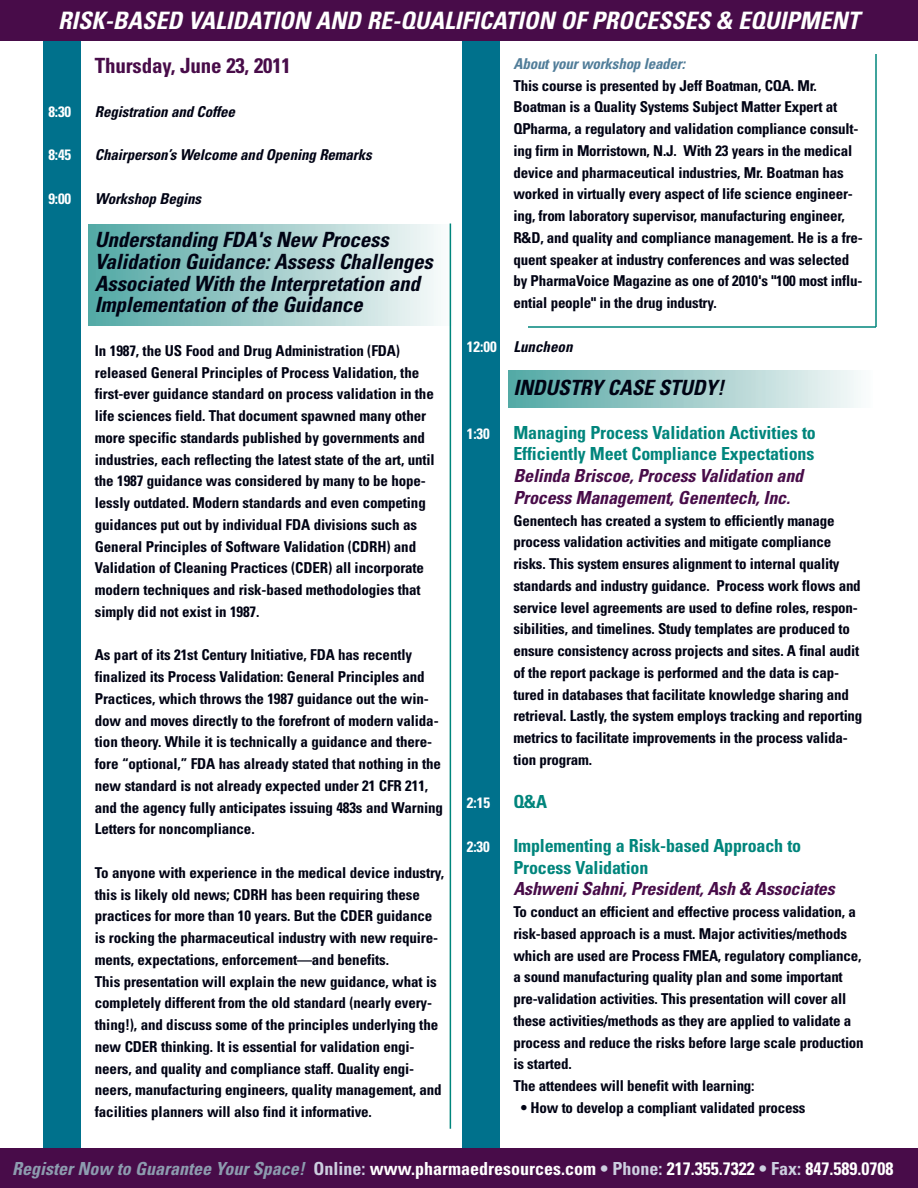
<style>
.page{position:relative;width:918px;height:1188px;background:#fff}
.page>*{position:absolute;margin:0;border:0;box-sizing:border-box;transform-origin:0 0}
.t1{font:italic 700 condensed 24px "Univers";color:#fff}
.t2{font:italic 700 condensed 21px/21.8px "Univers";letter-spacing:-.01em;color:#000314}
.t3{font:700 condensed 21px "Univers";letter-spacing:-.01em;color:#480c49}
.t4{font:700 condensed 18px/21.8px "Univers";letter-spacing:-.01em;color:#00857c}
.t5{font:italic 700 condensed 18px/21.8px "Univers";letter-spacing:-.01em;color:#480c49}
.t6{font:700 condensed 18px "Univers";color:#fff}
.t7{font:700 condensed 15px/21.8px "Univers";letter-spacing:-.01em;color:#000314}
.t8{font:italic 700 condensed 15px "Univers";letter-spacing:-.01em;color:#000314}
.t9{font:italic 700 condensed 15px "Univers";letter-spacing:-.015em;color:#517d99}
.t10{font:700 condensed 15px "Univers";letter-spacing:-.01em;color:#fff}
.s1{font-style:normal;color:#fff}
.s2{font-style:italic;color:#8d9caf}
.s3{color:#cdcfe0}
</style>
<div class="page">
<div style="left:508px;top:370px;width:364px;height:37px;background:linear-gradient(to right,#51a6a3,#f8f9f9)"></div>
<div style="left:88px;top:224px;width:364px;height:102px;background:linear-gradient(to right,#51a6a3,#f8f9f9)"></div>
<div style="left:463px;top:29px;width:37px;height:1131px;background:#00718c"></div>
<div style="left:44px;top:31px;width:37px;height:1135px;background:#00718c"></div>
<div style="left:0;top:1148px;width:918px;height:40px;background:#480c49"></div>
<div style="left:0;top:0;width:918px;height:40px;background:#480c49"></div>
<hr style="left:875px;top:54px;width:2px;height:273px;background:#00857c">
<hr style="left:528px;top:326px;width:348px;height:2px;background:#00857c">
<hr style="left:450px;top:224px;width:1px;height:905px;background:#00857c">
<h1 class="t1" style="left:58px;top:11px;width:803px">RISK-BASED VALIDATION AND RE-QUALIFICATION OF PROCESSES &amp; EQUIPMENT</h1>
<h2 class="t3" style="left:95px;top:58px;width:197px">Thursday, June 23, 2011</h2>
<p class="t10" style="left:48px;top:106px;width:24px">8:30</p>
<p class="t8" style="left:95px;top:106px;width:142px">Registration and Coffee</p>
<p class="t10" style="left:48px;top:149px;width:24px">8:45</p>
<p class="t8" style="left:95px;top:149px;width:278px">Chairperson’s Welcome and Opening Remarks</p>
<p class="t10" style="left:48px;top:193px;width:24px">9:00</p>
<p class="t8" style="left:95px;top:193px;width:108px">Workshop Begins</p>
<h2 class="t2" style="left:95px;top:231px;width:339px">Understanding FDA's New Process Validation Guidance: Assess Challenges Associated With the Interpretation and Implementation of the Guidance</h2>
<p class="t7" style="left:95px;top:341px;width:341px">In 1987, the US Food and Drug Administration (FDA) released General Principles of Process Validation, the first-ever guidance standard on process validation in the life sciences field. That document spawned many other more specific standards published by governments and industries, each reflecting the latest state of the art, until the 1987 guidance was considered by many to be hope&shy;lessly outdated. Modern standards and even competing guidances put out by individual FDA divisions such as General Principles of Software Validation (CDRH) and Validation of Cleaning Practices (CDER) all incorporate modern techniques and risk-based methodologies that simply did not exist in 1987.</p>
<p class="t7" style="left:95px;top:645px;width:350px">As part of its 21st Century Initiative, FDA has recently finalized its Process Validation: General Principles and Practices, which throws the 1987 guidance out the win&shy;dow and moves directly to the forefront of modern valida&shy;tion theory. While it is technically a guidance and there&shy;fore “optional,” FDA has already stated that nothing in the new standard is not already expected under 21 CFR 211, and the agency fully anticipates issuing 483s and Warning Letters for noncompliance.</p>
<p class="t7" style="left:95px;top:863px;width:351px">To anyone with experience in the medical device industry, this is likely old news; CDRH has been requiring these practices for more than 10 years. But the CDER guidance is rocking the pharmaceutical industry with new require&shy;ments, expectations, enforcement—and benefits.<br>This presentation will explain the new guidance, what is completely different from the old standard (nearly every&shy;thing!), and discuss some of the principles underlying the new CDER thinking. It is essential for validation engi&shy;neers, and quality and compliance staff. Quality engi&shy;neers, manufacturing engineers, quality management, and facilities planners will also find it informative.</p>
<p class="t9" style="left:513px;top:58px;width:173px">About your workshop leader:</p>
<p class="t7" style="left:513px;top:76px;width:351px">This course is presented by Jeff Boatman, CQA. Mr.<br>Boatman is a Quality Systems Subject Matter Expert at QPharma, a regulatory and validation compliance consult&shy;ing firm in Morristown, N.J. With 23 years in the medical device and pharmaceutical industries, Mr. Boatman has worked in virtually every aspect of life science engineer&shy;ing, from laboratory supervisor, manufacturing engineer, R&amp;D, and quality and compliance management. He is a fre&shy;quent speaker at industry conferences and was selected by PharmaVoice Magazine as one of 2010's "100 most influ&shy;ential people" in the drug industry.</p>
<p class="t8" style="left:467px;top:341px;width:107px"><span class="s1">12:00</span> Luncheon</p>
<h2 class="t2" style="left:513px;top:378px;width:212px">INDUSTRY CASE STUDY!</h2>
<p class="t10" style="left:467px;top:428px;width:24px">1:30</p>
<p class="t4" style="left:513px;top:423px;width:304px">Managing Process Validation Activities to<br>Efficiently Meet Compliance Expectations</p>
<p class="t5" style="left:513px;top:466px;width:291px">Belinda Briscoe, Process Validation and<br>Process Management, Genentech, Inc.</p>
<p class="t7" style="left:513px;top:511px;width:351px">Genentech has created a system to efficiently manage process validation activities and mitigate compliance risks. This system ensures alignment to internal quality standards and industry guidance. Process work flows and service level agreements are used to define roles, respon&shy;sibilities, and timelines. Study templates are produced to ensure consistency across projects and sites. A final audit of the report package is performed and the data is cap&shy;tured in databases that facilitate knowledge sharing and retrieval. Lastly, the system employs tracking and reporting metrics to facilitate improvements in the process valida&shy;tion program.</p>
<p class="t10" style="left:467px;top:797px;width:25px">2:15</p>
<p class="t4" style="left:513px;top:792px;width:35px">Q&amp;A</p>
<p class="t10" style="left:467px;top:841px;width:24px">2:30</p>
<p class="t4" style="left:513px;top:836px;width:289px">Implementing a Risk-based Approach to<br>Process Validation</p>
<p class="t5" style="left:513px;top:879px;width:323px">Ashweni Sahni, President, Ash &amp; Associates</p>
<p class="t7" style="left:513px;top:902px;width:352px">To conduct an efficient and effective process validation, a risk-based approach is a must. Major activities/methods which are used are Process FMEA, regulatory compliance, a sound manufacturing quality plan and some important pre-validation activities. This presentation will cover all these activities/methods as they are applied to validate a process and reduce the risks before large scale production is started.<br>The attendees will benefit with learning:</p>
<p class="t7" style="left:521px;top:1098px;width:286px">• How to develop a compliant validated process</p>
<p class="t6" style="left:12px;top:1162px;width:883px"><span class="s2">Register Now to Guarantee Your Space!</span> <span class="s3">Online:</span> www.pharmaedresources.com <span class="s3">• Phone:</span> 217.355.7322 <span class="s3">• Fax:</span> 847.589.0708</p>
</div>
